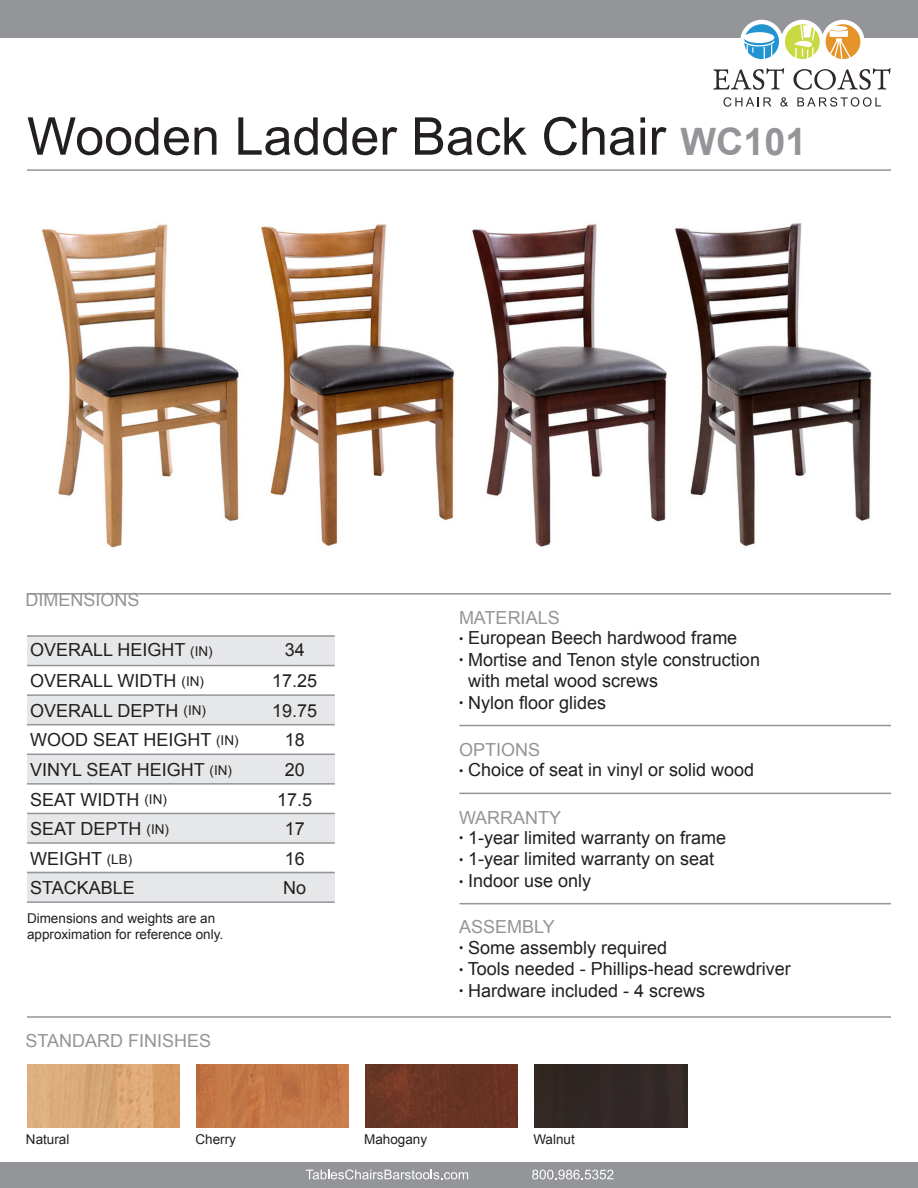
<style>
.page{position:relative;width:918px;height:1188px;background:#fff}
.page>*{position:absolute;margin:0;border:0;box-sizing:border-box;transform-origin:0 0}
.t1{font:52.05px "Arial";color:#231f20}
.t2{font:18px/21.6px "Arial";color:#231f20}
.t3{font:18px "Arial";color:#939598}
.t4{font:13.5px/16.2px "Arial";color:#231f20}
.s1{font-weight:700;font-size:37.8px;color:#939598}
.s2{font-size:13.5px}
.s3{font-size:12px}
</style>
<div class="page">
<div style="left:0;top:0;width:918px;height:38px;background:#939598"></div>
<div style="left:740px;top:20px;width:43px;height:43px;background:#fff;border-radius:50%"></div>
<div style="left:781px;top:20px;width:43px;height:43px;background:#fff;border-radius:50%"></div>
<div style="left:821px;top:20px;width:43px;height:43px;background:#fff;border-radius:50%"></div>
<svg style="left:724px;top:97px;width:47px;height:10px"></svg>
<svg style="left:780px;top:97px;width:8px;height:10px"></svg>
<svg style="left:797px;top:97px;width:84px;height:10px"></svg>
<svg style="left:744px;top:24px;width:35px;height:35px"></svg>
<svg style="left:785px;top:24px;width:35px;height:35px"></svg>
<svg style="left:826px;top:24px;width:34px;height:35px"></svg>
<svg style="left:713px;top:68px;width:71px;height:22px"></svg>
<svg style="left:793px;top:68px;width:98px;height:22px"></svg>
<div style="left:0;top:1162px;width:918px;height:26px;background:#939598"></div>
<svg style="left:532px;top:1170px;width:81px;height:9px"></svg>
<svg style="left:306px;top:1169px;width:162px;height:10px"></svg>
<img style="left:41px;top:224px;width:198px;height:324px">
<img style="left:260px;top:224px;width:194px;height:322px">
<img style="left:472px;top:224px;width:195px;height:323px">
<img style="left:675px;top:223px;width:197px;height:323px">
<hr style="left:27px;top:169px;width:864px;height:2px;background:#939598">
<hr style="left:27px;top:1016px;width:864px;height:2px;background:#939598">
<hr style="left:27px;top:593px;width:864px;height:2px;background:#939598">
<hr style="left:459px;top:725px;width:432px;height:1px;background:#939598">
<hr style="left:459px;top:793px;width:432px;height:1px;background:#939598">
<hr style="left:459px;top:903px;width:432px;height:1px;background:#939598">
<img style="left:27px;top:1064px;width:153px;height:63px">
<img style="left:365px;top:1064px;width:153px;height:63px">
<img style="left:196px;top:1064px;width:153px;height:63px">
<div style="left:27px;top:636px;width:308px;height:29px;background:#e6e7e9"></div>
<div style="left:27px;top:695px;width:308px;height:29px;background:#e6e7e9"></div>
<div style="left:27px;top:755px;width:308px;height:29px;background:#e6e7e9"></div>
<div style="left:27px;top:814px;width:308px;height:29px;background:#e6e7e9"></div>
<hr style="left:27px;top:665px;width:308px;height:1px;background:#939598">
<hr style="left:27px;top:635px;width:308px;height:2px;background:#939598">
<hr style="left:27px;top:694px;width:308px;height:2px;background:#939598">
<hr style="left:27px;top:724px;width:308px;height:1px;background:#939598">
<hr style="left:27px;top:754px;width:308px;height:1px;background:#939598">
<hr style="left:27px;top:783px;width:308px;height:2px;background:#939598">
<hr style="left:27px;top:813px;width:308px;height:1px;background:#939598">
<hr style="left:27px;top:842px;width:308px;height:2px;background:#939598">
<div style="left:27px;top:873px;width:308px;height:29px;background:#e6e7e9"></div>
<hr style="left:27px;top:901px;width:308px;height:2px;background:#939598">
<hr style="left:27px;top:872px;width:308px;height:1px;background:#939598">
<hr style="left:27px;top:931px;width:308px;height:1px;background:#939598">
<hr style="left:27px;top:961px;width:308px;height:1px;background:#939598">
<hr style="left:27px;top:990px;width:308px;height:1px;background:#939598">
<hr style="left:27px;top:1020px;width:308px;height:1px;background:#939598">
<hr style="left:27px;top:1049px;width:308px;height:1px;background:#939598">
<hr style="left:27px;top:1079px;width:308px;height:1px;background:#939598">
<hr style="left:27px;top:1108px;width:308px;height:1px;background:#939598">
<div style="left:534px;top:1064px;width:153px;height:63px;background:#312826"></div>
<p class="t1" style="left:27px;top:102px;width:781px">Wooden Ladder Back Chair <span class="s1">WC101</span></p>
<p class="t3" style="left:26px;top:588px;width:116px">DIMENSIONS</p>
<p class="t2" style="left:30px;top:639px;width:184px">OVERALL HEIGHT <span class="s2">(IN)</span></p>
<p class="t2" style="left:30px;top:670px;width:175px">OVERALL WIDTH <span class="s2">(IN)</span></p>
<p class="t2" style="left:30px;top:700px;width:177px">OVERALL DEPTH <span class="s2">(IN)</span></p>
<p class="t2" style="left:30px;top:730px;width:210px">WOOD SEAT HEIGHT <span class="s2">(IN)</span></p>
<p class="t2" style="left:30px;top:759px;width:203px">VINYL SEAT HEIGHT <span class="s2">(IN)</span></p>
<p class="t2" style="left:30px;top:789px;width:138px">SEAT WIDTH <span class="s2">(IN)</span></p>
<p class="t2" style="left:30px;top:818px;width:140px">SEAT DEPTH <span class="s2">(IN)</span></p>
<p class="t2" style="left:30px;top:848px;width:104px">WEIGHT <span class="s2">(LB)</span></p>
<p class="t2" style="left:30px;top:877px;width:106px">STACKABLE</p>
<p class="t4" style="left:27px;top:910px;width:198px">Dimensions and weights are an approximation for reference only.</p>
<p class="t2" style="left:285px;top:639px;width:22px">34</p>
<p class="t2" style="left:272px;top:670px;width:47px">17.25</p>
<p class="t2" style="left:272px;top:700px;width:47px">19.75</p>
<p class="t2" style="left:285px;top:730px;width:22px">18</p>
<p class="t2" style="left:285px;top:759px;width:22px">20</p>
<p class="t2" style="left:277px;top:789px;width:37px">17.5</p>
<p class="t2" style="left:285px;top:818px;width:22px">17</p>
<p class="t2" style="left:285px;top:848px;width:22px">16</p>
<p class="t2" style="left:283px;top:877px;width:25px">No</p>
<p class="t3" style="left:26px;top:1029px;width:187px">STANDARD FINISHES</p>
<p class="t3" style="left:459px;top:606px;width:102px">MATERIALS</p>
<p class="t2" style="left:459px;top:627px;width:280px"><span class="s3">•</span> European Beech hardwood frame</p>
<p class="t2" style="left:468px;top:649px;width:293px;text-indent:-9px"><span class="s3">•</span> Mortise and Tenon style construction with metal wood screws</p>
<p class="t2" style="left:459px;top:692px;width:149px"><span class="s3">•</span> Nylon floor glides</p>
<p class="t3" style="left:459px;top:738px;width:83px">OPTIONS</p>
<p class="t2" style="left:459px;top:759px;width:297px"><span class="s3">•</span> Choice of seat in vinyl or solid wood</p>
<p class="t3" style="left:459px;top:806px;width:104px">WARRANTY</p>
<p class="t2" style="left:459px;top:827px;width:269px"><span class="s3">•</span> 1-year limited warranty on frame</p>
<p class="t2" style="left:459px;top:849px;width:257px"><span class="s3">•</span> 1-year limited warranty on seat</p>
<p class="t2" style="left:459px;top:870px;width:134px"><span class="s3">•</span> Indoor use only</p>
<p class="t3" style="left:459px;top:915px;width:97px">ASSEMBLY</p>
<p class="t2" style="left:459px;top:937px;width:210px"><span class="s3">•</span> Some assembly required</p>
<p class="t2" style="left:459px;top:958px;width:333px"><span class="s3">•</span> Tools needed - Phillips-head screwdriver</p>
<p class="t2" style="left:459px;top:980px;width:248px"><span class="s3">•</span> Hardware included - 4 screws</p>
<p class="t4" style="left:26px;top:1132px;width:45px">Natural</p>
<p class="t4" style="left:196px;top:1132px;width:42px">Cherry</p>
<p class="t4" style="left:364px;top:1132px;width:65px">Mahogany</p>
<p class="t4" style="left:533px;top:1132px;width:43px">Walnut</p>
</div>
